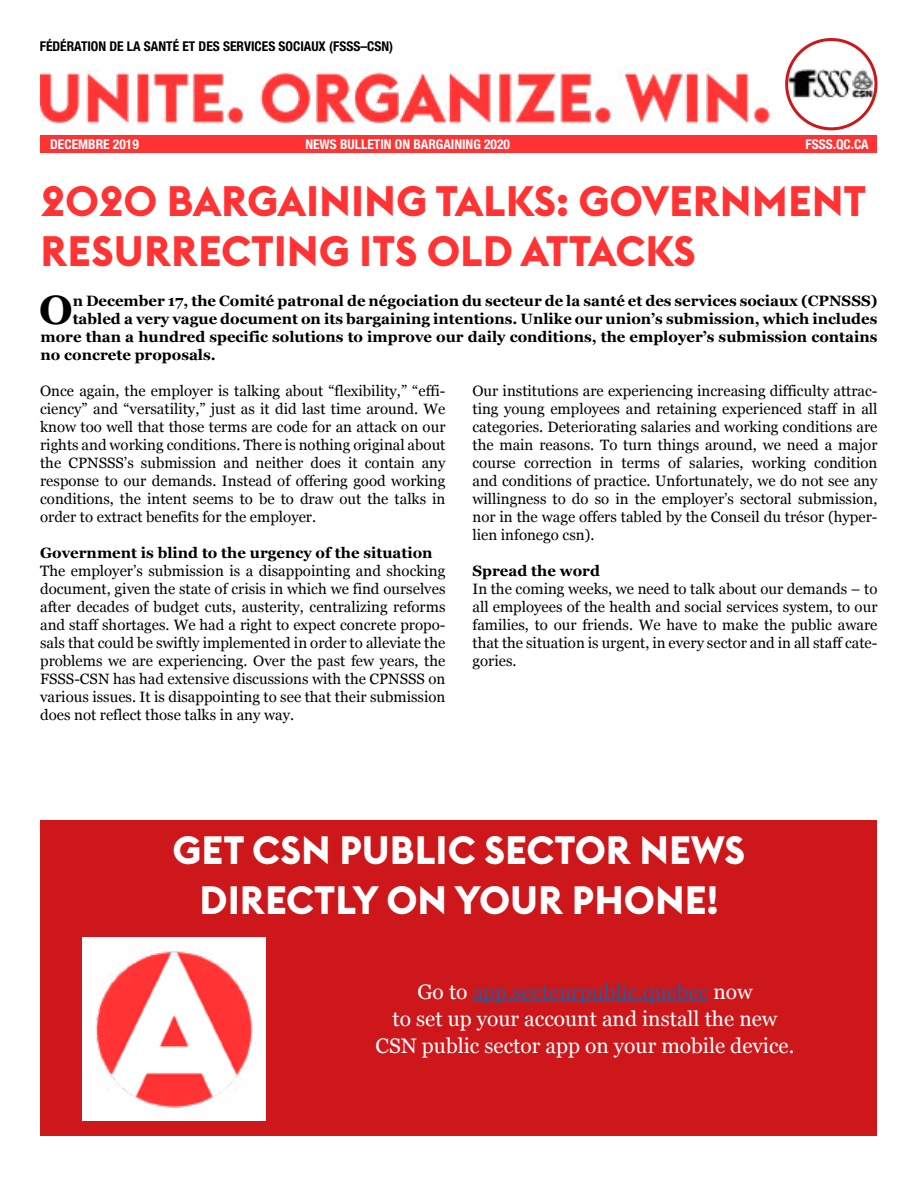
<style>
.page{position:relative;width:918px;height:1188px;background:#fff}
.page>*{position:absolute;margin:0;border:0;box-sizing:border-box;transform-origin:0 0}
.titre_bold_30_5pt{font:700 42px/49.5px "Euclid Flex";color:#f33}
.texte_courant_8_5pt{font:700 40.95px "Georgia";color:#000}
.titre_bold_30_5pt-2{font:700 39px/49.5px "Euclid Flex";color:#fff;text-align:center}
.titre_bold_30_5pt-3{font:21px/27px "Georgia";color:#fff;text-align:center}
.texte_courant_8_5pt-2{font:15px/18px "Georgia";color:#000;text-align:justify}
.texte_courant_8_5pt-3{font:700 15px "Georgia";color:#000}
.t1{font:700 condensed 13.5px "Helvetica Neue LT Std";color:#fff}
.t2{font:700 condensed 13.5px "Helvetica Neue LT Std";color:#000}
.s1{color:#275b9b}
</style>
<div class="page">
<img style="left:40px;top:69px;width:732px;height:58px">
<div style="left:40px;top:135px;width:838px;height:18px;background:#f33"></div>
<img style="left:787px;top:68px;width:89px;height:32px">
<div style="left:785px;top:38px;width:92px;height:92px;border:3px solid #cd171a;border-radius:50%"></div>
<div style="left:40px;top:821px;width:838px;height:315px;background:#cd171a"></div>
<hr style="left:473px;top:1000px;width:235px;height:1px;background:#275b9b">
<img style="left:83px;top:937px;width:183px;height:183px">
<p class="t2" style="left:40px;top:38px;width:355px">FÉDÉRATION DE LA SANTÉ ET DES SERVICES SOCIAUX (FSSS–CSN)</p>
<p class="t1" style="left:50px;top:136px;width:90px">DECEMBRE 2019</p>
<p class="t1" style="left:305px;top:136px;width:206px">NEWS BULLETIN ON BARGAINING 2020</p>
<p class="t1" style="left:806px;top:136px;width:65px">FSSS.QC.CA</p>
<p class="titre_bold_30_5pt" style="left:40px;top:177px;width:827px">2020 BARGAINING TALKS: GOVERNMENT<br>RESURRECTING ITS OLD ATTACKS</p>
<p class="texte_courant_8_5pt" style="left:39px;top:279px;width:35px">O</p>
<p class="texte_courant_8_5pt-3" style="left:73px;top:289px;width:806px">n December 17, the Comité patronal de négociation du secteur de la santé et des services sociaux (CPNSSS)</p>
<p class="texte_courant_8_5pt-3" style="left:73px;top:307px;width:806px">tabled a very vague document on its bargaining intentions. Unlike our union’s submission, which includes</p>
<p class="texte_courant_8_5pt-3" style="left:40px;top:325px;width:839px">more than a hundred specific solutions to improve our daily conditions, the employer’s submission contains</p>
<p class="texte_courant_8_5pt-3" style="left:40px;top:343px;width:177px">no concrete proposals.</p>
<p class="texte_courant_8_5pt-2" style="left:40px;top:381px;width:407px">Once again, the employer is talking about “flexibility,” “effi&shy;ciency” and “versatility,” just as it did last time around. We know too well that those terms are code for an attack on our rights and working conditions. There is nothing original about the CPNSSS’s submission and neither does it contain any response to our demands. Instead of offering good working conditions, the intent seems to be to draw out the talks in order to extract benefits for the employer.</p>
<p class="texte_courant_8_5pt-3" style="left:40px;top:541px;width:394px">Government is blind to the urgency of the situation</p>
<p class="texte_courant_8_5pt-2" style="left:40px;top:561px;width:407px">The employer’s submission is a disappointing and shocking document, given the state of crisis in which we find ourselves after decades of budget cuts, austerity, centralizing reforms and staff shortages. We had a right to expect concrete propo&shy;sals that could be swiftly implemented in order to alleviate the problems we are experiencing. Over the past few years, the FSSS-CSN has had extensive discussions with the CPNSSS on various issues. It is disappointing to see that their submission does not reflect those talks in any way.</p>
<p class="texte_courant_8_5pt-2" style="left:472px;top:381px;width:407px">Our institutions are experiencing increasing difficulty attrac&shy;ting young employees and retaining experienced staff in all categories. Deteriorating salaries and working conditions are the main reasons. To turn things around, we need a major course correction in terms of salaries, working condition and conditions of practice. Unfortunately, we do not see any willingness to do so in the employer’s sectoral submission, nor in the wage offers tabled by the Conseil du trésor (hyper&shy;lien infonego csn).</p>
<p class="texte_courant_8_5pt-3" style="left:472px;top:559px;width:129px">Spread the word</p>
<p class="texte_courant_8_5pt-2" style="left:472px;top:579px;width:406px">In the coming weeks, we need to talk about our demands – to all employees of the health and social services system, to our families, to our friends. We have to make the public aware that the situation is urgent, in every sector and in all staff cate&shy;gories.</p>
<p class="titre_bold_30_5pt-2" style="left:173px;top:826px;width:574px">GET CSN PUBLIC SECTOR NEWS<br>DIRECTLY ON YOUR PHONE!</p>
<p class="titre_bold_30_5pt-3" style="left:376px;top:977px;width:420px">Go to <span class="s1">app.secteurpublic.quebec</span> now<br>to set up your account and install the new<br>CSN public sector app on your mobile device.</p>
</div>
